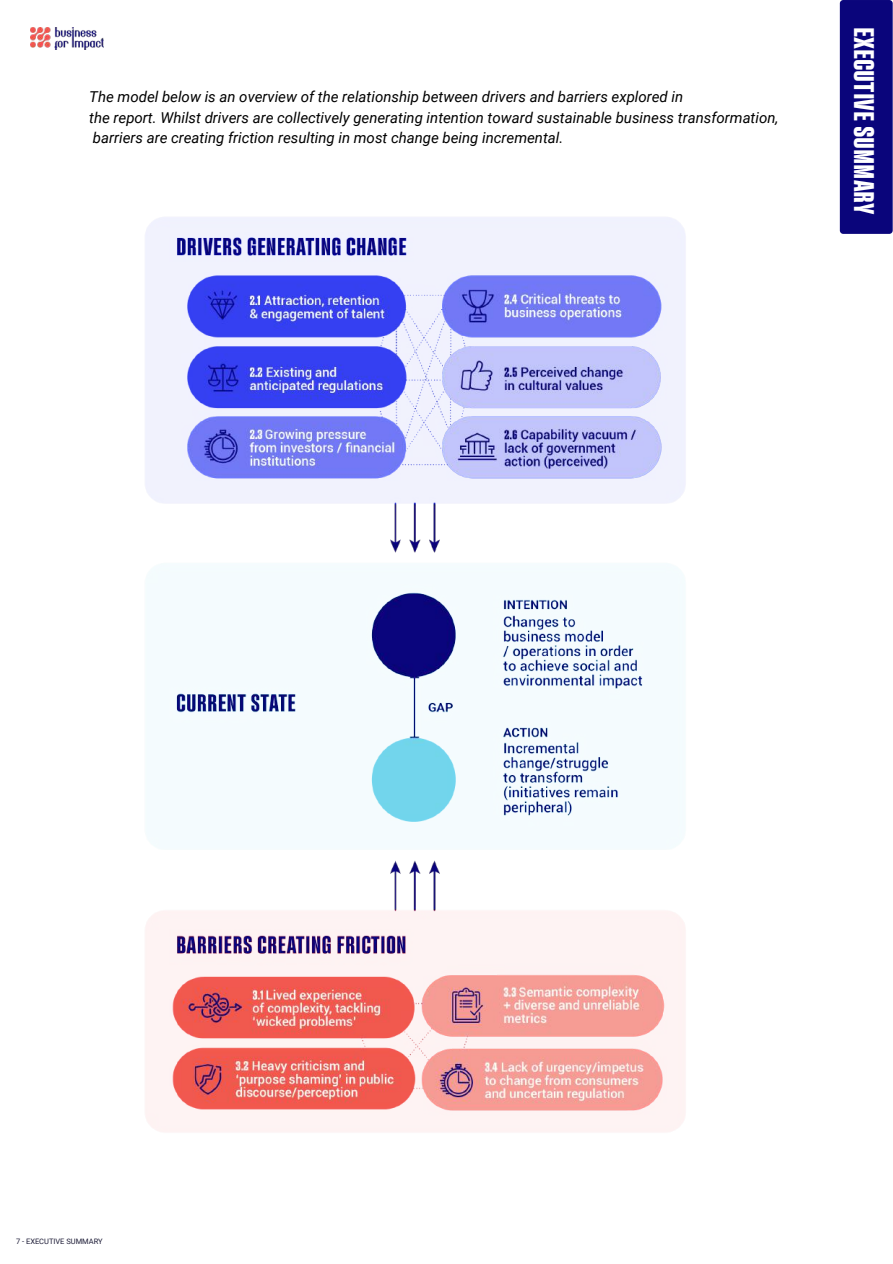
<style>
.page{position:relative;width:893px;height:1264px;background:#fff}
.page>*{position:absolute;margin:0;border:0;box-sizing:border-box;transform-origin:0 0}
.t1{font:700 condensed 28.05px "Fixture";color:#fff}
.t2{font:italic 15px/20.2px "Roboto";color:#000}
.t3{font:7.5px "Roboto";color:#1d1c37}
</style>
<div class="page">
<img style="left:31px;top:27px;width:73px;height:23px">
<div style="left:839px;top:0;width:53px;height:234px;background:#0a057b;border-radius:3px"></div>
<img style="left:145px;top:217px;width:541px;height:915px">
<p class="t2" style="left:89px;top:87px;width:690px">The model below is an overview of the relationship between drivers and barriers explored in<br>the report. Whilst drivers are collectively generating intention toward sustainable business transformation, barriers are creating friction resulting in most change being incremental.</p>
<h1 class="t1" style="left:883px;top:27px;width:189px;rotate:90deg">EXECUTIVE SUMMARY</h1>
<p class="t3" style="left:16px;top:1237px;width:88px">7 - EXECUTIVE SUMMARY</p>
</div>
